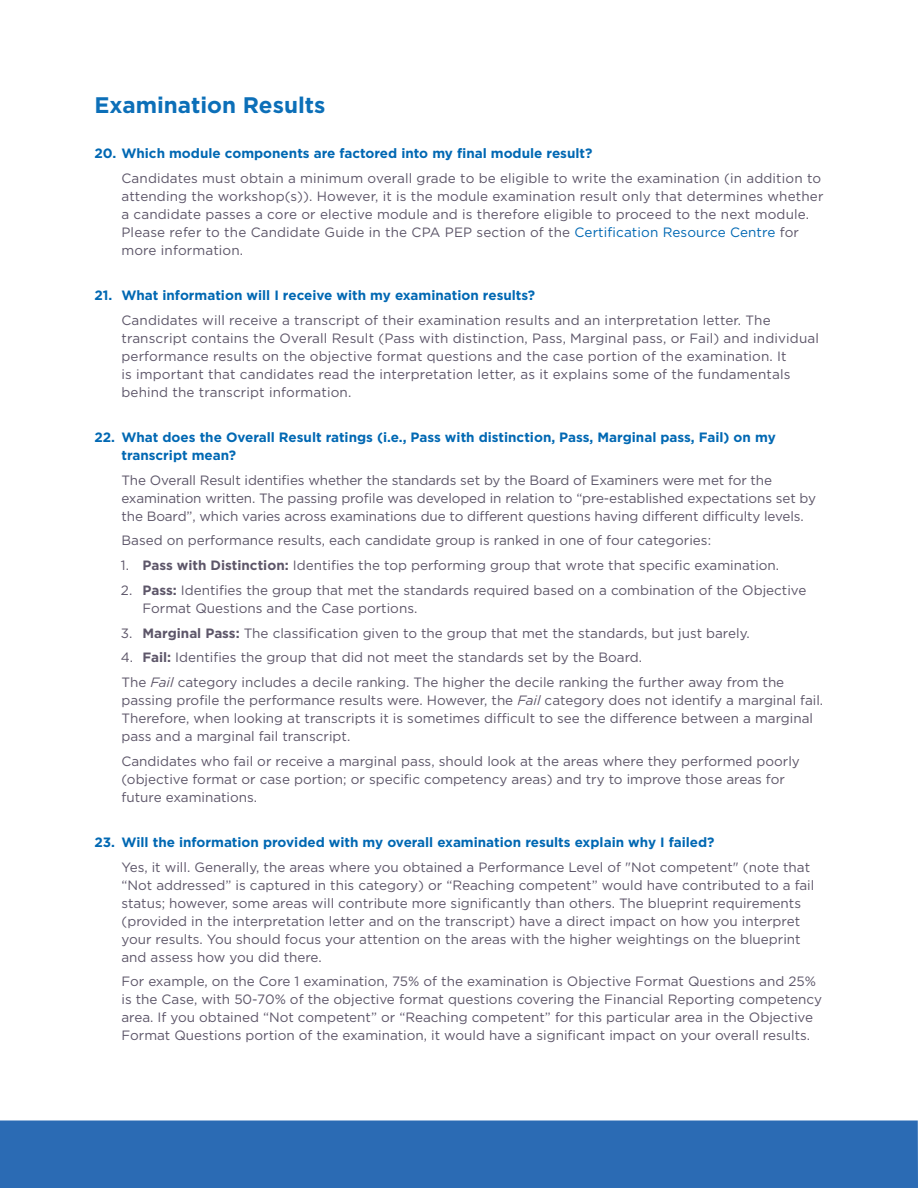
<style>
.page{position:relative;width:918px;height:1188px;background:#fff}
.page>*{position:absolute;margin:0;border:0;box-sizing:border-box;transform-origin:0 0}
.t1{font:700 22.5px "Gotham";color:#0c6fb8}
.t2{font:13.5px/18px "Gotham";color:#5d5669}
.t3{font:700 13.5px/18px "Gotham";color:#0168b3}
.s1{color:#0168b3}
.s2{font-weight:700}
.s3{font-style:italic}
</style>
<div class="page">
<div style="left:0;top:1120px;width:918px;height:68px;background:#2b6bb4"></div>
<h1 class="t1" style="left:94px;top:91px;width:233px">Examination Results</h1>
<p class="t3" style="left:94px;top:145px;width:500px">20. Which module components are factored into my final module result?</p>
<p class="t2" style="left:122px;top:169px;width:703px">Candidates must obtain a minimum overall grade to be eligible to write the examination (in addition to attending the workshop(s)). However, it is the module examination result only that determines whether a candidate passes a core or elective module and is therefore eligible to proceed to the next module.<br>Please refer to the Candidate Guide in the CPA PEP section of the <span class="s1">Certification Resource Centre</span> for more information.</p>
<p class="t3" style="left:94px;top:286px;width:442px">21. What information will I receive with my examination results?</p>
<p class="t2" style="left:122px;top:311px;width:699px">Candidates will receive a transcript of their examination results and an interpretation letter. The transcript contains the Overall Result (Pass with distinction, Pass, Marginal pass, or Fail) and individual performance results on the objective format questions and the case portion of the examination. It<br>is important that candidates read the interpretation letter, as it explains some of the fundamentals behind the transcript information.</p>
<p class="t3" style="left:122px;top:428px;width:656px;text-indent:-27px">22. What does the Overall Result ratings (i.e., Pass with distinction, Pass, Marginal pass, Fail) on my transcript mean?</p>
<p class="t2" style="left:122px;top:471px;width:696px">The Overall Result identifies whether the standards set by the Board of Examiners were met for the examination written. The passing profile was developed in relation to “pre-established expectations set by the Board”, which varies across examinations due to different questions having different difficulty levels.</p>
<p class="t2" style="left:122px;top:531px;width:591px">Based on performance results, each candidate group is ranked in one of four categories:</p>
<p class="t2" style="left:121px;top:556px;width:660px">1. <span class="s2">Pass with Distinction:</span> Identifies the top performing group that wrote that specific examination.</p>
<p class="t2" style="left:143px;top:581px;width:665px;text-indent:-22px">2. <span class="s2">Pass:</span> Identifies the group that met the standards required based on a combination of the Objective<br>Format Questions and the Case portions.</p>
<p class="t2" style="left:121px;top:624px;width:630px">3. <span class="s2">Marginal Pass:</span> The classification given to the group that met the standards, but just barely.</p>
<p class="t2" style="left:121px;top:645px;width:665px;line-height:24.8px">4. <span class="s2">Fail:</span> Identifies the group that did not meet the standards set by the Board.<br>The <span class="s3">Fail</span> category includes a decile ranking. The higher the decile ranking the further away from the</p>
<p class="t2" style="left:122px;top:691px;width:703px">passing profile the performance results were. However, the <span class="s3">Fail</span> category does not identify a marginal fail.<br>Therefore, when looking at transcripts it is sometimes difficult to see the difference between a marginal pass and a marginal fail transcript.</p>
<p class="t2" style="left:122px;top:752px;width:680px">Candidates who fail or receive a marginal pass, should look at the areas where they performed poorly (objective format or case portion; or specific competency areas) and try to improve those areas for future examinations.</p>
<p class="t3" style="left:95px;top:833px;width:622px">23. Will the information provided with my overall examination results explain why I failed?</p>
<p class="t2" style="left:122px;top:858px;width:694px">Yes, it will. Generally, the areas where you obtained a Performance Level of "Not competent" (note that “Not addressed” is captured in this category) or “Reaching competent” would have contributed to a fail status; however, some areas will contribute more significantly than others. The blueprint requirements (provided in the interpretation letter and on the transcript) have a direct impact on how you interpret your results. You should focus your attention on the areas with the higher weightings on the blueprint and assess how you did there.</p>
<p class="t2" style="left:122px;top:972px;width:702px">For example, on the Core 1 examination, 75% of the examination is Objective Format Questions and 25% is the Case, with 50-70% of the objective format questions covering the Financial Reporting competency area. If you obtained “Not competent” or “Reaching competent” for this particular area in the Objective Format Questions portion of the examination, it would have a significant impact on your overall results.</p>
</div>
